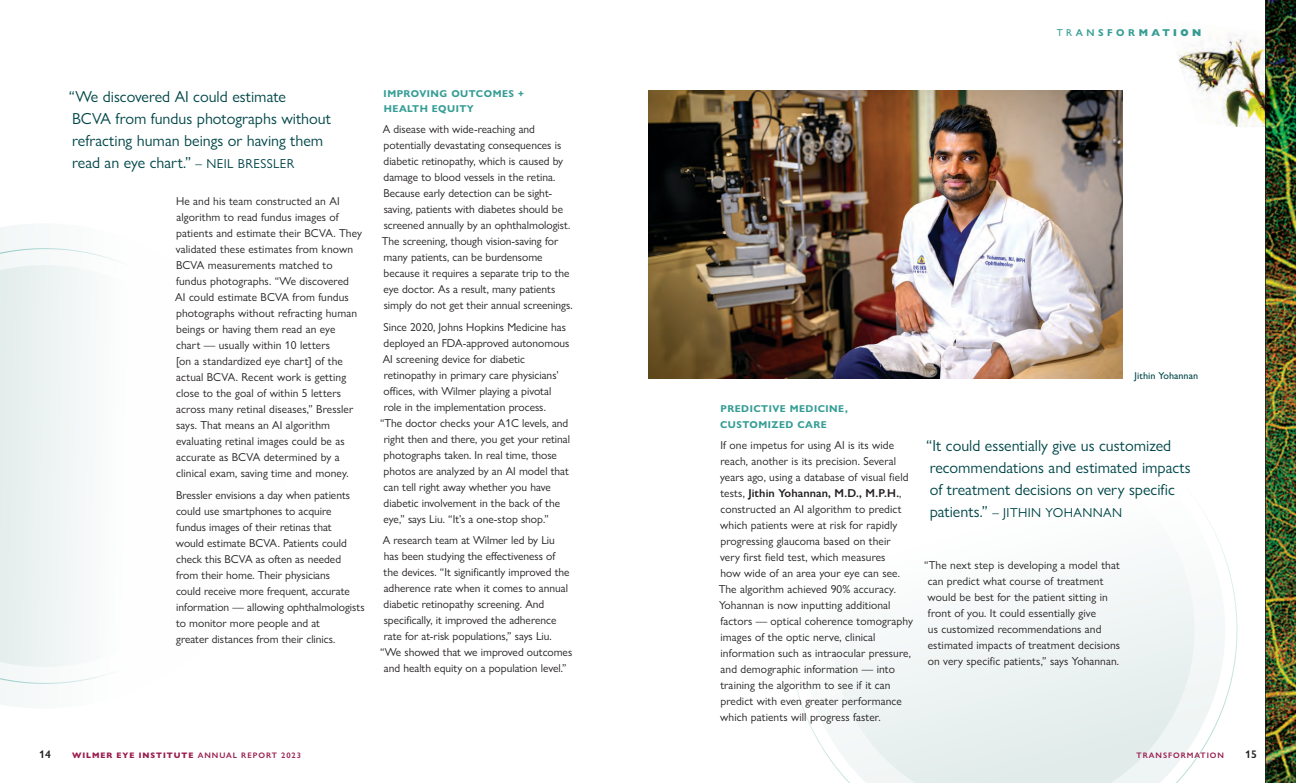
<style>
.page{position:relative;width:1296px;height:783px;background:#fff}
.page>*{position:absolute;margin:0;border:0;box-sizing:border-box;transform-origin:0 0}
.bodycopy{font:16px/22px "Gill Sans Nova";color:#004648}
.bodycopy-2{font:13px "Gill Sans Nova";letter-spacing:.03em;color:#004648}
.bodycopy-3{font:11.5px/16px "Gill Sans Nova";letter-spacing:.005em;color:#231f20}
.t1{font:600 11px "Gill Sans Nova";color:#231f20}
.subhead{font:700 10px/15px "Gill Sans Nova";letter-spacing:.05em;color:#359d95}
.t2{font:500 10px "Gill Sans Nova";letter-spacing:.01em;color:#004648}
.t3{font:800 8px "Gill Sans Nova";letter-spacing:.12em;color:#981b4c}
.t4{font:600 8px "Gill Sans Nova";letter-spacing:.12em;color:#981b4c}
.s1{font-size:13px}
.s2{font-weight:500}
.s3{font-weight:600}
.s4{font-weight:800}
.s5{font-size:16px}
</style>
<div class="page">
<svg style="left:805px;top:513px;width:415px;height:270px;fill:#f2f7f6"></svg>
<svg style="left:0;top:225px;width:122px;height:482px"></svg>
<img style="left:648px;top:90px;width:474px;height:289px">
<img style="left:1266px;top:0;width:30px;height:783px">
<img style="left:1177px;top:20px;width:118px;height:107px">
<p class="bodycopy" style="left:69px;top:85px;width:264px">“We discovered AI could estimate<br>BCVA from fundus photographs without refracting human beings or having them read an eye chart.” <span class="s1">– NEIL BRESSLER</span></p>
<p class="bodycopy-3" style="left:175px;top:193px;width:188px">He and his team constructed an AI algorithm to read fundus images of patients and estimate their BCVA. They validated these estimates from known BCVA measurements matched to fundus photographs. “We discovered<br>AI could estimate BCVA from fundus photographs without refracting human beings or having them read an eye<br>chart — usually within 10 letters<br>[on a standardized eye chart] of the actual BCVA. Recent work is getting close to the goal of within 5 letters across many retinal diseases,” Bressler says. That means an AI algorithm evaluating retinal images could be as accurate as BCVA determined by a clinical exam, saving time and money.</p>
<p class="bodycopy-3" style="left:176px;top:487px;width:190px">Bressler envisions a day when patients could use smartphones to acquire<br>fundus images of their retinas that<br>would estimate BCVA. Patients could check this BCVA as often as needed from their home. Their physicians<br>could receive more frequent, accurate information — allowing ophthalmologists to monitor more people and at<br>greater distances from their clinics.</p>
<p class="subhead" style="left:384px;top:86px;width:142px">IMPROVING OUTCOMES +<br>HEALTH EQUITY</p>
<p class="bodycopy-3" style="left:382px;top:121px;width:192px">A disease with wide-reaching and potentially devastating consequences is diabetic retinopathy, which is caused by damage to blood vessels in the retina.<br>Because early detection can be sight&shy;saving, patients with diabetes should be screened annually by an ophthalmologist.<br>The screening, though vision-saving for many patients, can be burdensome because it requires a separate trip to the eye doctor. As a result, many patients simply do not get their annual screenings.</p>
<p class="bodycopy-3" style="left:384px;top:319px;width:184px">Since 2020, Johns Hopkins Medicine has</p>
<p class="bodycopy-3" style="left:384px;top:335px;width:187px">deployed an FDA-approved autonomous</p>
<p class="bodycopy-3" style="left:383px;top:351px;width:144px">AI screening device for diabetic</p>
<p class="bodycopy-3" style="left:384px;top:367px;width:176px">retinopathy in primary care physicians’</p>
<p class="bodycopy-3" style="left:384px;top:383px;width:169px">offices, with Wilmer playing a pivotal</p>
<p class="bodycopy-3" style="left:384px;top:399px;width:164px">role in the implementation process.</p>
<p class="bodycopy-3" style="left:380px;top:415px;width:190px">“The doctor checks your A1C levels, and</p>
<p class="bodycopy-3" style="left:384px;top:431px;width:188px">right then and there, you get your retinal</p>
<p class="bodycopy-3" style="left:384px;top:447px;width:175px">photographs taken. In real time, those</p>
<p class="bodycopy-3" style="left:384px;top:463px;width:187px">photos are analyzed by an AI model that</p>
<p class="bodycopy-3" style="left:384px;top:479px;width:169px">can tell right away whether you have</p>
<p class="bodycopy-3" style="left:384px;top:495px;width:178px">diabetic involvement in the back of the</p>
<p class="bodycopy-3" style="left:384px;top:511px;width:167px">eye,” says Liu. “It’s a one-stop shop.”</p>
<p class="bodycopy-3" style="left:383px;top:532px;width:174px">A research team at Wilmer led by Liu</p>
<p class="bodycopy-3" style="left:384px;top:548px;width:173px">has been studying the effectiveness of</p>
<p class="bodycopy-3" style="left:384px;top:564px;width:187px">the devices. “It significantly improved the</p>
<p class="bodycopy-3" style="left:384px;top:580px;width:186px">adherence rate when it comes to annual</p>
<p class="bodycopy-3" style="left:384px;top:596px;width:162px">diabetic retinopathy screening. And</p>
<p class="bodycopy-3" style="left:384px;top:612px;width:174px">specifically, it improved the adherence</p>
<p class="bodycopy-3" style="left:384px;top:628px;width:170px">rate for at-risk populations,” says Liu.</p>
<p class="bodycopy-3" style="left:380px;top:644px;width:194px">“We showed that we improved outcomes</p>
<p class="bodycopy-3" style="left:384px;top:660px;width:184px">and health equity on a population level.”</p>
<p class="subhead" style="left:1057px;top:25px;width:146px"><span class="s2">TR</span><span class="s3">AN</span>SFOR<span class="s4">MAT</span><span class="s4">ION</span></p>
<p class="subhead" style="left:720px;top:401px;width:129px;line-height:16px">PREDICTIVE MEDICINE,<br>CUSTOMIZED CARE</p>
<p class="bodycopy-3" style="left:719px;top:437px;width:196px">If one impetus for using AI is its wide reach, another is its precision. Several years ago, using a database of visual field tests, <span class="s3">Jithin Yohannan, M.D., M.P.H.</span>, constructed an AI algorithm to predict which patients were at risk for rapidly progressing glaucoma based on their<br>very first field test, which measures<br>how wide of an area your eye can see.<br>The algorithm achieved 90% accuracy.<br>Yohannan is now inputting additional factors — optical coherence tomography images of the optic nerve, clinical information such as intraocular pressure, and demographic information — into training the algorithm to see if it can predict with even greater performance which patients will progress faster.</p>
<p class="t2" style="left:1135px;top:369px;width:65px">Jithin Yohannan</p>
<p class="bodycopy" style="left:926px;top:434px;width:266px">“It could essentially give us customized recommendations and estimated impacts of treatment decisions on very specific</p>
<p class="bodycopy-2" style="left:930px;top:505px;width:194px"><span class="s5">patients.”</span> – JITHIN YOHANNAN</p>
<p class="bodycopy-3" style="left:924px;top:557px;width:197px">“The next step is developing a model that can predict what course of treatment would be best for the patient sitting in front of you. It could essentially give<br>us customized recommendations and estimated impacts of treatment decisions on very specific patients,” says Yohannan.</p>
<p class="t1" style="left:39px;top:748px;width:13px">14</p>
<p class="t3" style="left:72px;top:751px;width:231px">WILMER EYE INSTITUTE <span class="s3">ANNUAL REPORT 2023</span></p>
<p class="t4" style="left:1137px;top:751px;width:89px">TRANSFORMATION</p>
<p class="t1" style="left:1245px;top:748px;width:13px">15</p>
</div>
